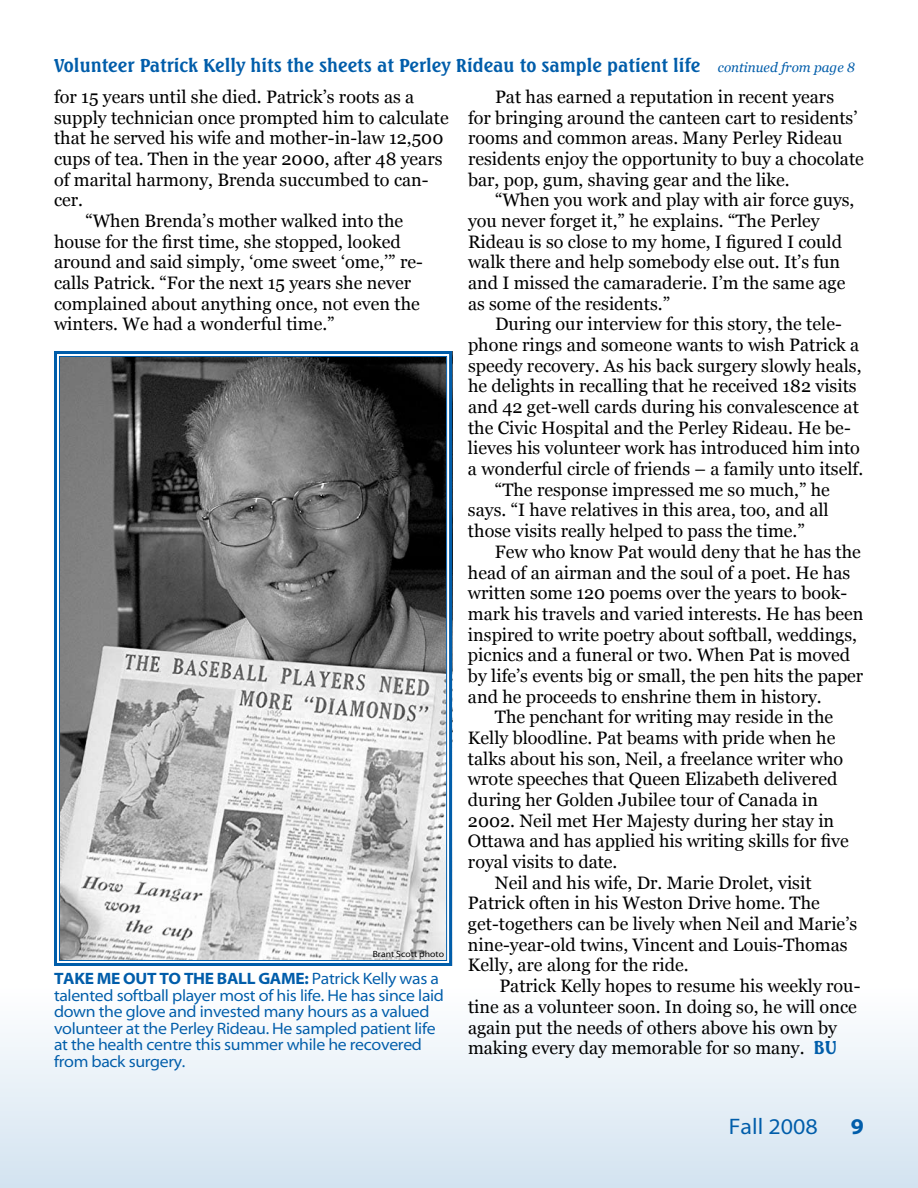
<style>
.page{position:relative;width:918px;height:1188px;background:#fff}
.page>*{position:absolute;margin:0;border:0;box-sizing:border-box;transform-origin:0 0}
.t1{font:22.5px "Corporate";color:#005daa}
.t2{font:700 22.5px "Corporate";color:#005daa}
.t3{font:18px/20.7px "Georgia";color:#000}
.t4{font:700 18px "Seagull BT";color:#005daa}
.t5{font:16.5px/16.5px "Corporate";letter-spacing:-.02em;color:#005daa}
.t6{font:700 16.5px "Corporate";letter-spacing:-.02em;color:#005daa}
.t7{font:9px "Corporate";color:#000}
.s1{font-family:"Georgia";font-weight:400;font-style:italic;font-size:13.5px}
.s2{font-weight:700}
.s3{font-family:"Seagull BT";font-weight:700;color:#005daa}
</style>
<div class="page">
<div style="left:0;top:986px;width:918px;height:202px;background:linear-gradient(to bottom,#fff,#d3e3f0)"></div>
<svg style="left:54px;top:351px;width:399px;height:615px;background:#909396"></svg>
<p class="t4" style="left:54px;top:54px;width:803px">Volunteer Patrick Kelly hits the sheets at Perley Rideau to sample patient life <span class="s1">continued from page 8</span></p>
<p class="t3" style="left:54px;top:87px;width:362px">for 15 years until she died. Patrick’s roots as a</p>
<p class="t3" style="left:54px;top:107px;width:396px">supply technician once prompted him to calculate</p>
<p class="t3" style="left:54px;top:128px;width:391px">that he served his wife and mother-in-law 12,500</p>
<p class="t3" style="left:54px;top:149px;width:390px">cups of tea. Then in the year 2000, after 48 years</p>
<p class="t3" style="left:54px;top:169px;width:376px">of marital harmony, Brenda succumbed to can-</p>
<p class="t3" style="left:54px;top:190px;width:31px">cer.</p>
<p class="t3" style="left:85px;top:211px;width:319px">“When Brenda’s mother walked into the</p>
<p class="t3" style="left:54px;top:231px;width:348px">house for the first time, she stopped, looked</p>
<p class="t3" style="left:54px;top:252px;width:370px">around and said simply, ‘ome sweet ‘ome,’” re-</p>
<p class="t3" style="left:54px;top:273px;width:359px">calls Patrick. “For the next 15 years she never</p>
<p class="t3" style="left:54px;top:294px;width:367px">complained about anything once, not even the</p>
<p class="t3" style="left:54px;top:314px;width:282px">winters. We had a wonderful time.”</p>
<p class="t7" style="left:373px;top:949px;width:73px">Brant Scott photo</p>
<p class="t5" style="left:54px;top:971px;width:392px;text-indent:204px"><span class="s2">GAME:</span> Patrick Kelly was a talented softball player most of his life. He has since laid down the glove and invested many hours as a valued volunteer at the Perley Rideau. He sampled patient life at the health centre this summer while he recovered from back surgery.</p>
<p class="t6" style="left:54px;top:970px;width:184px">TAKE ME OUT TO THE BALL</p>
<p class="t3" style="left:468px;top:87px;width:397px;text-indent:27px">Pat has earned a reputation in recent years<br>for bringing around the canteen cart to residents’ rooms and common areas. Many Perley Rideau residents enjoy the opportunity to buy a chocolate bar, pop, gum, shaving gear and the like.</p>
<p class="t3" style="left:468px;top:190px;width:388px;text-indent:27px">“When you work and play with air force guys, you never forget it,” he explains. “The Perley Rideau is so close to my home, I figured I could walk there and help somebody else out. It’s fun and I missed the camaraderie. I’m the same age as some of the residents.”</p>
<p class="t3" style="left:495px;top:314px;width:348px">During our interview for this story, the tele-</p>
<p class="t3" style="left:468px;top:335px;width:393px">phone rings and someone wants to wish Patrick a</p>
<p class="t3" style="left:468px;top:356px;width:395px">speedy recovery. As his back surgery slowly heals,</p>
<p class="t3" style="left:468px;top:376px;width:390px">he delights in recalling that he received 182 visits</p>
<p class="t3" style="left:468px;top:397px;width:392px">and 42 get-well cards during his convalescence at</p>
<p class="t3" style="left:468px;top:418px;width:384px">the Civic Hospital and the Perley Rideau. He be-</p>
<p class="t3" style="left:468px;top:438px;width:394px">lieves his volunteer work has introduced him into</p>
<p class="t3" style="left:468px;top:459px;width:397px">a wonderful circle of friends – a family unto itself.</p>
<p class="t3" style="left:495px;top:480px;width:337px">“The response impressed me so much,” he</p>
<p class="t3" style="left:468px;top:500px;width:362px">says. “I have relatives in this area, too, and all</p>
<p class="t3" style="left:468px;top:521px;width:338px">those visits really helped to pass the time.”</p>
<p class="t3" style="left:495px;top:542px;width:367px">Few who know Pat would deny that he has the</p>
<p class="t3" style="left:468px;top:562px;width:384px">head of an airman and the soul of a poet. He has</p>
<p class="t3" style="left:468px;top:583px;width:381px">written some 120 poems over the years to book-</p>
<p class="t3" style="left:468px;top:604px;width:397px">mark his travels and varied interests. He has been</p>
<p class="t3" style="left:468px;top:624px;width:391px">inspired to write poetry about softball, weddings,</p>
<p class="t3" style="left:468px;top:645px;width:384px">picnics and a funeral or two. When Pat is moved</p>
<p class="t3" style="left:468px;top:666px;width:397px">by life’s events big or small, the pen hits the paper</p>
<p class="t3" style="left:468px;top:686px;width:355px">and he proceeds to enshrine them in history.</p>
<p class="t3" style="left:495px;top:707px;width:340px">The penchant for writing may reside in the</p>
<p class="t3" style="left:468px;top:728px;width:369px">Kelly bloodline. Pat beams with pride when he</p>
<p class="t3" style="left:468px;top:748px;width:377px">talks about his son, Neil, a freelance writer who</p>
<p class="t3" style="left:468px;top:769px;width:371px">wrote speeches that Queen Elizabeth delivered</p>
<p class="t3" style="left:468px;top:790px;width:352px">during her Golden Jubilee tour of Canada in</p>
<p class="t3" style="left:468px;top:811px;width:368px">2002. Neil met Her Majesty during her stay in</p>
<p class="t3" style="left:468px;top:831px;width:382px">Ottawa and has applied his writing skills for five</p>
<p class="t3" style="left:468px;top:852px;width:151px">royal visits to date.</p>
<p class="t3" style="left:495px;top:873px;width:318px">Neil and his wife, Dr. Marie Drolet, visit</p>
<p class="t3" style="left:468px;top:893px;width:353px">Patrick often in his Weston Drive home. The</p>
<p class="t3" style="left:468px;top:914px;width:391px">get-togethers can be lively when Neil and Marie’s</p>
<p class="t3" style="left:468px;top:935px;width:381px">nine-year-old twins, Vincent and Louis-Thomas</p>
<p class="t3" style="left:468px;top:955px;width:222px">Kelly, are along for the ride.</p>
<p class="t3" style="left:499px;top:976px;width:363px">Patrick Kelly hopes to resume his weekly rou-</p>
<p class="t3" style="left:468px;top:997px;width:390px">tine as a volunteer soon. In doing so, he will once</p>
<p class="t3" style="left:468px;top:1017px;width:370px">again put the needs of others above his own by</p>
<p class="t3" style="left:468px;top:1038px;width:371px">making every day memorable for so many. <span class="s3">BU</span></p>
<p class="t1" style="left:729px;top:1115px;width:91px">Fall 2008</p>
<p class="t2" style="left:851px;top:1115px;width:15px">9</p>
</div>
